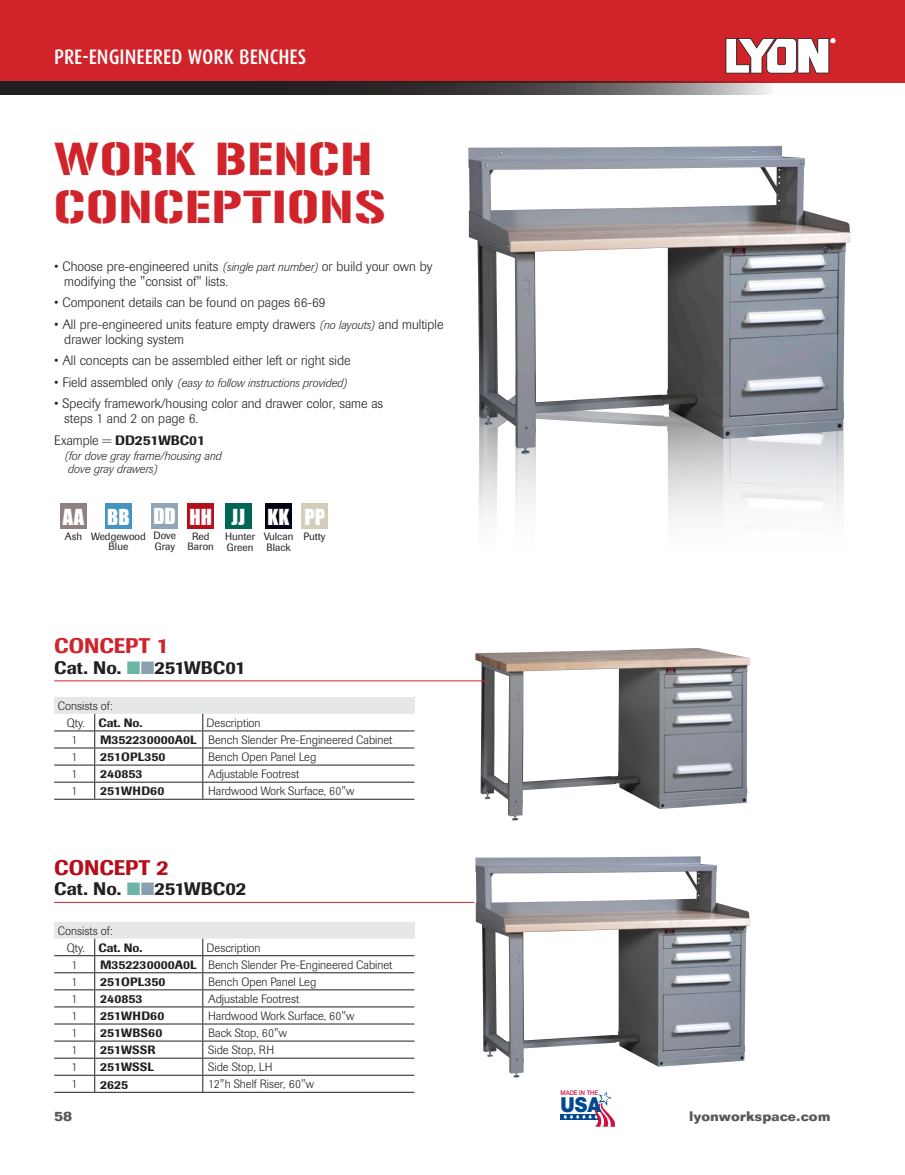
<style>
.page{position:relative;width:905px;height:1175px;background:#fff}
.page>*{position:absolute;margin:0;border:0;box-sizing:border-box;transform-origin:0 0}
.Page_Header_32pt{font:40.8px/48px "Gunplay";letter-spacing:.025em;color:#d1232a;scale:1.18 1}
.Solution_Header{font:500 21px "Dax Condensed";color:#fff}
.WBC_-_header{font:500 21px "Imago";color:#b50e1a}
.Steps{font:500 21px "Imago";color:#d1232a}
.t1{font:900 20.7px "Helvetica Neue";color:#014990;scale:.91 1}
.color_Selection_-__C{font:20.25px "Impact";letter-spacing:.005em;color:#fff}
.WBC_-_header-2{font:500 18px "Imago";color:#231f20}
.Steps-2{font:500 18px "Imago";color:#231f20}
.Item_body_with_bulle{font:300 13.5px/15px "Imago";color:#231f20}
.Page_Footer{font:700 13.5px "Folio";color:#57585a}
.Item_body_with_bulle-2{font:500 13.5px "Imago";color:#231f20}
.t2{font:300 12px "Imago";color:#231f20}
.t3{font:500 12px "Imago";color:#231f20}
.Item_body_with_bulle-3{font:italic 300 12px/13.5px "Imago";color:#231f20}
.Color_Selection_-_Na{font:10.5px/10.8px "Imago";color:#231f20}
.t4{font:500 6.45px "Helvetica Neue";color:#d10e40;scale:.91 1}
.s1{font-style:italic;font-size:12px}
.s2{font-style:normal;font-size:13.5px}
.s3{font-weight:300}
.s4{color:#6cb5a6}
.s5{color:#8b9fb0}
</style>
<div class="page">
<div style="left:0;top:0;width:904px;height:83px;background:#d1232a"></div>
<svg style="left:725px;top:38px;width:110px;height:36px"></svg>
<svg style="left:0;top:82px;width:770px;height:13px;fill:#2a2426"></svg>
<div style="left:560px;top:1114px;width:47px;height:5px;background:#014990"></div>
<svg style="left:563px;top:1092px;width:52px;height:34px"></svg>
<img style="left:479px;top:454px;width:365px;height:211px">
<img style="left:475px;top:648px;width:275px;height:172px">
<img style="left:475px;top:856px;width:275px;height:221px">
<img style="left:468px;top:146px;width:383px;height:308px">
<div style="left:54px;top:697px;width:360px;height:17px;background:#e6e7e9"></div>
<svg style="left:54px;top:714px;width:360px;height:85px"></svg>
<hr style="left:54px;top:799px;width:41px;height:1px;background:#231f20">
<hr style="left:95px;top:799px;width:108px;height:1px;background:#231f20">
<hr style="left:203px;top:799px;width:211px;height:1px;background:#231f20">
<div style="left:54px;top:922px;width:360px;height:16px;background:#e6e7e9"></div>
<svg style="left:54px;top:938px;width:360px;height:153px"></svg>
<hr style="left:54px;top:972px;width:41px;height:1px;background:#231f20">
<hr style="left:95px;top:972px;width:108px;height:1px;background:#231f20">
<hr style="left:203px;top:972px;width:211px;height:1px;background:#231f20">
<hr style="left:54px;top:989px;width:41px;height:1px;background:#231f20">
<hr style="left:95px;top:989px;width:108px;height:1px;background:#231f20">
<hr style="left:203px;top:989px;width:211px;height:1px;background:#231f20">
<hr style="left:54px;top:1006px;width:41px;height:1px;background:#231f20">
<hr style="left:95px;top:1006px;width:108px;height:1px;background:#231f20">
<hr style="left:203px;top:1006px;width:211px;height:1px;background:#231f20">
<hr style="left:54px;top:1023px;width:41px;height:1px;background:#231f20">
<hr style="left:95px;top:1023px;width:108px;height:1px;background:#231f20">
<hr style="left:203px;top:1023px;width:211px;height:1px;background:#231f20">
<hr style="left:54px;top:1040px;width:41px;height:1px;background:#231f20">
<hr style="left:95px;top:1040px;width:108px;height:1px;background:#231f20">
<hr style="left:203px;top:1040px;width:211px;height:1px;background:#231f20">
<hr style="left:54px;top:1057px;width:41px;height:1px;background:#231f20">
<hr style="left:95px;top:1057px;width:108px;height:1px;background:#231f20">
<hr style="left:203px;top:1057px;width:211px;height:1px;background:#231f20">
<hr style="left:54px;top:1074px;width:41px;height:1px;background:#231f20">
<hr style="left:95px;top:1074px;width:108px;height:1px;background:#231f20">
<hr style="left:203px;top:1074px;width:211px;height:1px;background:#231f20">
<hr style="left:54px;top:955px;width:41px;height:1px;background:#231f20">
<svg style="left:94px;top:938px;width:1px;height:153px"></svg>
<hr style="left:95px;top:955px;width:108px;height:1px;background:#231f20">
<svg style="left:202px;top:938px;width:1px;height:153px"></svg>
<hr style="left:203px;top:955px;width:211px;height:1px;background:#231f20">
<hr style="left:54px;top:1091px;width:41px;height:1px;background:#231f20">
<hr style="left:95px;top:1091px;width:108px;height:1px;background:#231f20">
<hr style="left:203px;top:1091px;width:211px;height:1px;background:#231f20">
<hr style="left:54px;top:902px;width:420px;height:1px;background:#d1232a">
<div style="left:151px;top:503px;width:27px;height:25px;background:#90a6b7"></div>
<div style="left:301px;top:503px;width:26px;height:26px;background:#d3cebc"></div>
<div style="left:105px;top:503px;width:27px;height:25px;background:#4693c2"></div>
<div style="left:187px;top:503px;width:27px;height:25px;background:#b50e1a"></div>
<div style="left:225px;top:503px;width:26px;height:26px;background:#006654"></div>
<div style="left:265px;top:503px;width:26px;height:26px;background:#000111"></div>
<div style="left:60px;top:503px;width:27px;height:25px;background:#8d827f"></div>
<hr style="left:54px;top:680px;width:432px;height:1px;background:#d1232a">
<p class="Solution_Header" style="left:54px;top:45px;width:253px">PRE-ENGINEERED WORK BENCHES</p>
<p class="Page_Header_32pt" style="left:54px;top:136px;width:283px">WORK BENCH<br>CONCEPTIONS</p>
<p class="Item_body_with_bulle" style="left:64px;top:259px;width:369px;text-indent:-10px">• Choose pre-engineered units <span class="s1">(single part number)</span> or build your own by modifying the "consist of" lists.</p>
<p class="Item_body_with_bulle" style="left:54px;top:295px;width:273px">• Component details can be found on pages 66-69</p>
<p class="Item_body_with_bulle" style="left:64px;top:317px;width:381px;text-indent:-10px">• All pre-engineered units feature empty drawers <span class="s1">(no layouts)</span> and multiple drawer locking system</p>
<p class="Item_body_with_bulle" style="left:54px;top:353px;width:298px">• All concepts can be assembled either left or right side</p>
<p class="Item_body_with_bulle-3" style="left:54px;top:376px;width:294px"><span class="s2">• Field assembled only</span> (easy to follow instructions provided)</p>
<p class="Item_body_with_bulle" style="left:64px;top:396px;width:320px;text-indent:-10px">• Specify framework/housing color and drawer color, same as steps 1 and 2 on page 6.</p>
<p class="Item_body_with_bulle-2" style="left:54px;top:432px;width:152px"><span class="s3">Example =</span> DD251WBC01</p>
<p class="Item_body_with_bulle-3" style="left:64px;top:449px;width:158px">(for dove gray frame/housing and dove gray drawers)</p>
<p class="color_Selection_-__C" style="left:63px;top:501px;width:23px">AA</p>
<p class="color_Selection_-__C" style="left:107px;top:501px;width:24px">BB</p>
<p class="color_Selection_-__C" style="left:153px;top:500px;width:24px">DD</p>
<p class="color_Selection_-__C" style="left:189px;top:501px;width:24px">HH</p>
<p class="color_Selection_-__C" style="left:231px;top:501px;width:15px">JJ</p>
<p class="color_Selection_-__C" style="left:267px;top:501px;width:24px">KK</p>
<p class="color_Selection_-__C" style="left:304px;top:501px;width:22px">PP</p>
<p class="Color_Selection_-_Na" style="left:65px;top:530px;width:19px">Ash</p>
<p class="Color_Selection_-_Na" style="left:91px;top:530px;width:56px">Wedgewood</p>
<p class="Color_Selection_-_Na" style="left:109px;top:541px;width:21px">Blue</p>
<p class="Color_Selection_-_Na" style="left:153px;top:530px;width:24px">Dove<br>Gray</p>
<p class="Color_Selection_-_Na" style="left:188px;top:530px;width:28px;text-align:center">Red<br>Baron</p>
<p class="Color_Selection_-_Na" style="left:225px;top:531px;width:32px">Hunter</p>
<p class="Color_Selection_-_Na" style="left:227px;top:542px;width:28px">Green</p>
<p class="Color_Selection_-_Na" style="left:264px;top:531px;width:31px">Vulcan</p>
<p class="Color_Selection_-_Na" style="left:266px;top:542px;width:26px">Black</p>
<p class="Color_Selection_-_Na" style="left:303px;top:530px;width:23px">Putty</p>
<p class="Steps" style="left:54px;top:633px;width:116px">CONCEPT 1</p>
<p class="Steps-2" style="left:54px;top:656px;width:193px">Cat. No. <span class="s4">■</span><span class="s5">■</span>251WBC01</p>
<p class="t2" style="left:58px;top:699px;width:56px">Consists of:</p>
<p class="t2" style="left:67px;top:716px;width:20px">Qty.</p>
<p class="t3" style="left:98px;top:715px;width:45px">Cat. No.</p>
<p class="t2" style="left:206px;top:716px;width:55px">Description</p>
<p class="t2" style="left:71px;top:733px;width:7px">1</p>
<p class="t3" style="left:100px;top:732px;width:98px">M352230000A0L</p>
<p class="t2" style="left:208px;top:733px;width:186px">Bench Slender Pre-Engineered Cabinet</p>
<p class="t2" style="left:71px;top:750px;width:7px">1</p>
<p class="t3" style="left:100px;top:750px;width:67px">251OPL350</p>
<p class="t2" style="left:208px;top:750px;width:110px">Bench Open Panel Leg</p>
<p class="t2" style="left:71px;top:767px;width:7px">1</p>
<p class="t3" style="left:100px;top:767px;width:44px">240853</p>
<p class="t2" style="left:208px;top:767px;width:93px">Adjustable Footrest</p>
<p class="t2" style="left:71px;top:784px;width:7px">1</p>
<p class="t3" style="left:100px;top:784px;width:66px">251WHD60</p>
<p class="t2" style="left:208px;top:784px;width:148px">Hardwood Work Surface, 60"w</p>
<p class="WBC_-_header" style="left:54px;top:854px;width:116px">CONCEPT 2</p>
<p class="WBC_-_header-2" style="left:54px;top:878px;width:194px">Cat. No. <span class="s4">■</span><span class="s5">■</span>251WBC02</p>
<p class="t2" style="left:58px;top:924px;width:56px">Consists of:</p>
<p class="t2" style="left:67px;top:940px;width:20px">Qty.</p>
<p class="t3" style="left:98px;top:940px;width:45px">Cat. No.</p>
<p class="t2" style="left:206px;top:940px;width:55px">Description</p>
<p class="t2" style="left:71px;top:957px;width:7px">1</p>
<p class="t3" style="left:100px;top:957px;width:98px">M352230000A0L</p>
<p class="t2" style="left:208px;top:957px;width:186px">Bench Slender Pre-Engineered Cabinet</p>
<p class="t2" style="left:71px;top:975px;width:7px">1</p>
<p class="t3" style="left:100px;top:974px;width:67px">251OPL350</p>
<p class="t2" style="left:208px;top:975px;width:110px">Bench Open Panel Leg</p>
<p class="t2" style="left:71px;top:992px;width:7px">1</p>
<p class="t3" style="left:100px;top:991px;width:44px">240853</p>
<p class="t2" style="left:208px;top:992px;width:93px">Adjustable Footrest</p>
<p class="t2" style="left:71px;top:1009px;width:7px">1</p>
<p class="t3" style="left:100px;top:1008px;width:66px">251WHD60</p>
<p class="t2" style="left:208px;top:1009px;width:148px">Hardwood Work Surface, 60"w</p>
<p class="t2" style="left:71px;top:1026px;width:7px">1</p>
<p class="t3" style="left:100px;top:1025px;width:64px">251WBS60</p>
<p class="t2" style="left:208px;top:1026px;width:80px">Back Stop, 60"w</p>
<p class="t2" style="left:71px;top:1043px;width:7px">1</p>
<p class="t3" style="left:100px;top:1042px;width:57px">251WSSR</p>
<p class="t2" style="left:208px;top:1043px;width:67px">Side Stop, RH</p>
<p class="t2" style="left:71px;top:1060px;width:7px">1</p>
<p class="t3" style="left:100px;top:1060px;width:55px">251WSSL</p>
<p class="t2" style="left:208px;top:1060px;width:66px">Side Stop, LH</p>
<p class="t2" style="left:71px;top:1077px;width:7px">1</p>
<p class="t3" style="left:100px;top:1077px;width:29px">2625</p>
<p class="t2" style="left:208px;top:1077px;width:107px">12"h Shelf Riser, 60"w</p>
<p class="t4" style="left:560px;top:1089px;width:43px">MADE IN THE</p>
<h3 class="t1" style="left:560px;top:1092px;width:46px">USA</h3>
<p class="Page_Footer" style="left:54px;top:1108px;width:20px">58</p>
<p class="Page_Footer" style="left:689px;top:1108px;width:143px">lyonworkspace.com</p>
</div>
